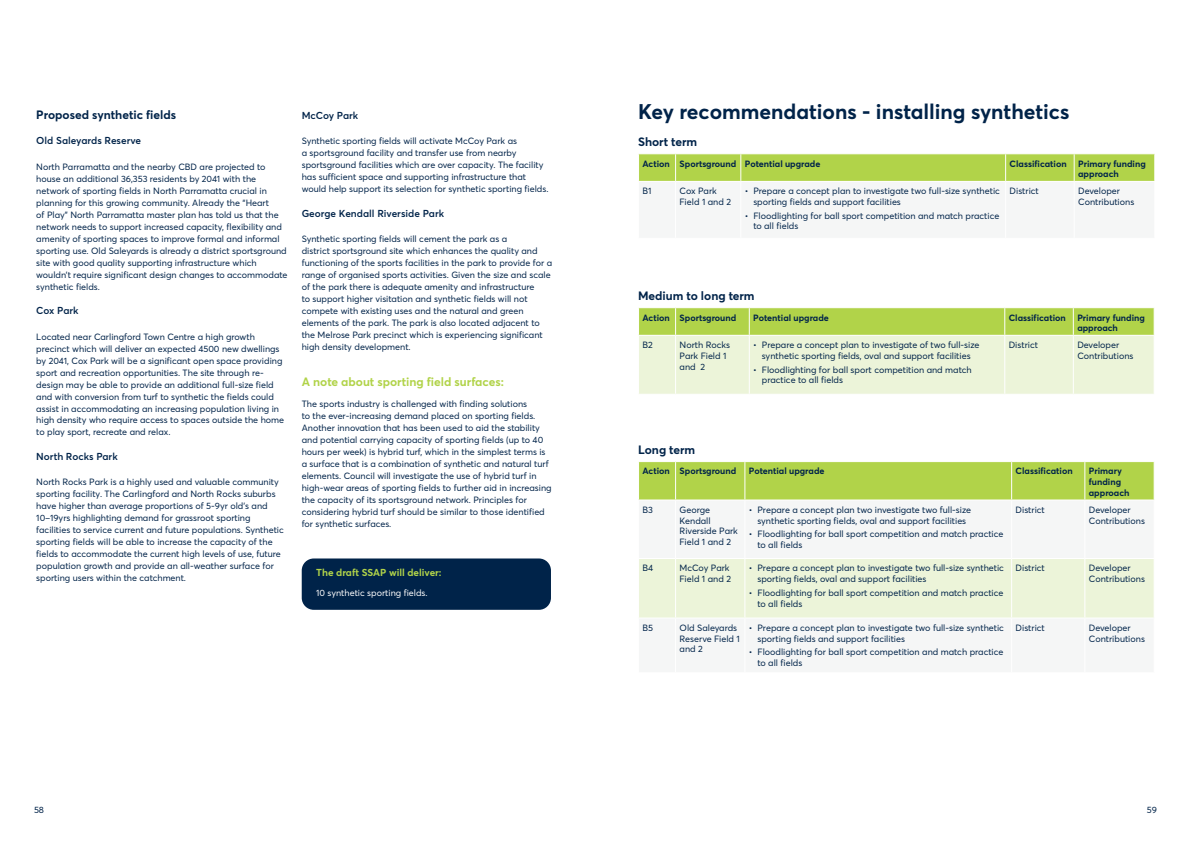
<style>
.page{position:relative;width:1191px;height:842px;background:#fff}
.page>*{position:absolute;margin:0;border:0;box-sizing:border-box;transform-origin:0 0}
.Header_3{font:700 21px "Parramatta";color:#002349}
.Key_heading{font:700 12px "Parramatta";color:#002349}
.Header1{font:700 12px "Parramatta";color:#b1d349}
.Key_heading-2{font:600 10px "Parramatta";color:#002349}
.Key_heading-3{font:700 10px "Parramatta";color:#b1d349}
.Header1-2{font:9px/12px "Parramatta";color:#002349}
.Bullets_L1{font:9px/10.8px "Parramatta";color:#002349}
.t1{font:700 9px/10.8px "Parramatta";color:#002349}
.Bullets_L1-2{font:9px "Parramatta";color:#fff}
</style>
<div class="page">
<svg style="left:638px;top:154px;width:517px;height:27px"></svg>
<svg style="left:638px;top:308px;width:516px;height:86px"></svg>
<hr style="left:638px;top:335px;width:37px;height:1px;background:#fff">
<hr style="left:638px;top:336px;width:1px;height:58px;background:#fff">
<hr style="left:675px;top:335px;width:74px;height:1px;background:#fff">
<hr style="left:675px;top:336px;width:1px;height:58px;background:#fff">
<hr style="left:749px;top:335px;width:255px;height:1px;background:#fff">
<hr style="left:749px;top:336px;width:1px;height:58px;background:#fff">
<hr style="left:1004px;top:335px;width:69px;height:1px;background:#fff">
<hr style="left:1004px;top:336px;width:1px;height:58px;background:#fff">
<hr style="left:1073px;top:335px;width:81px;height:1px;background:#fff">
<hr style="left:1072px;top:336px;width:1px;height:58px;background:#fff">
<hr style="left:1153px;top:336px;width:1px;height:58px;background:#fff">
<div style="left:302px;top:558px;width:249px;height:52px;background:#002349;border-radius:12px"></div>
<div style="left:639px;top:462px;width:514px;height:37px;background:#b1d349"></div>
<div style="left:639px;top:559px;width:514px;height:58px;background:#ecf4d9"></div>
<hr style="left:675px;top:462px;width:1px;height:37px;background:#fff">
<hr style="left:744px;top:462px;width:1px;height:37px;background:#fff">
<hr style="left:1011px;top:462px;width:1px;height:37px;background:#fff">
<hr style="left:1084px;top:462px;width:1px;height:37px;background:#fff">
<hr style="left:675px;top:559px;width:1px;height:58px;background:#fff">
<hr style="left:744px;top:559px;width:1px;height:58px;background:#fff">
<hr style="left:1011px;top:559px;width:1px;height:58px;background:#fff">
<hr style="left:1084px;top:559px;width:1px;height:58px;background:#fff">
<p class="Key_heading" style="left:36px;top:106px;width:141px">Proposed synthetic fields</p>
<p class="Key_heading-2" style="left:36px;top:134px;width:106px">Old Saleyards Reserve</p>
<p class="Header1-2" style="left:36px;top:160px;width:253px">North Parramatta and the nearby CBD are projected to house an additional 36,353 residents by 2041 with the network of sporting fields in North Parramatta crucial in planning for this growing community. Already the “Heart<br>of Play” North Parramatta master plan has told us that the network needs to support increased capacity, flexibility and amenity of sporting spaces to improve formal and informal sporting use. Old Saleyards is already a district sportsground site with good quality supporting infrastructure which wouldn’t require significant design changes to accommodate synthetic fields.</p>
<p class="Key_heading-2" style="left:36px;top:304px;width:44px">Cox Park</p>
<p class="Header1-2" style="left:36px;top:330px;width:249px">Located near Carlingford Town Centre a high growth precinct which will deliver an expected 4500 new dwellings by 2041, Cox Park will be a significant open space providing sport and recreation opportunities. The site through re&shy;design may be able to provide an additional full-size field and with conversion from turf to synthetic the fields could assist in accommodating an increasing population living in high density who require access to spaces outside the home to play sport, recreate and relax.</p>
<p class="Key_heading-2" style="left:36px;top:449px;width:83px">North Rocks Park</p>
<p class="Header1-2" style="left:36px;top:476px;width:249px">North Rocks Park is a highly used and valuable community sporting facility. The Carlingford and North Rocks suburbs have higher than average proportions of 5-9yr old’s and 10–19yrs highlighting demand for grassroot sporting facilities to service current and future populations. Synthetic sporting fields will be able to increase the capacity of the fields to accommodate the current high levels of use, future population growth and provide an all-weather surface for sporting users within the catchment.</p>
<p class="Key_heading-2" style="left:302px;top:108px;width:58px">McCoy Park</p>
<p class="Header1-2" style="left:302px;top:135px;width:248px">Synthetic sporting fields will activate McCoy Park as<br>a sportsground facility and transfer use from nearby sportsground facilities which are over capacity. The facility has sufficient space and supporting infrastructure that would help support its selection for synthetic sporting fields.</p>
<p class="Key_heading-2" style="left:302px;top:206px;width:144px">George Kendall Riverside Park</p>
<p class="Header1-2" style="left:302px;top:233px;width:252px">Synthetic sporting fields will cement the park as a<br>district sportsground site which enhances the quality and functioning of the sports facilities in the park to provide for a range of organised sports activities. Given the size and scale of the park there is adequate amenity and infrastructure<br>to support higher visitation and synthetic fields will not compete with existing uses and the natural and green elements of the park. The park is also located adjacent to the Melrose Park precinct which is experiencing significant high density development.</p>
<p class="Header1" style="left:302px;top:373px;width:204px">A note about sporting field surfaces:</p>
<p class="Bullets_L1" style="left:302px;top:397px;width:251px;line-height:12px">The sports industry is challenged with finding solutions<br>to the ever-increasing demand placed on sporting fields.<br>Another innovation that has been used to aid the stability and potential carrying capacity of sporting fields (up to 40 hours per week) is hybrid turf, which in the simplest terms is a surface that is a combination of synthetic and natural turf elements. Council will investigate the use of hybrid turf in high-wear areas of sporting fields to further aid in increasing the capacity of its sportsground network. Principles for considering hybrid turf should be similar to those identified for synthetic surfaces.</p>
<p class="Key_heading-3" style="left:316px;top:565px;width:127px">The draft SSAP will deliver:</p>
<p class="Bullets_L1-2" style="left:316px;top:587px;width:113px">10 synthetic sporting fields.</p>
<p class="Header_3" style="left:638px;top:96px;width:433px">Key recommendations - installing synthetics</p>
<p class="Key_heading" style="left:638px;top:133px;width:61px">Short term</p>
<p class="t1" style="left:642px;top:158px;width:29px">Action</p>
<p class="t1" style="left:679px;top:158px;width:58px">Sportsground</p>
<p class="t1" style="left:745px;top:158px;width:77px">Potential upgrade</p>
<p class="t1" style="left:1009px;top:158px;width:59px">Classification</p>
<p class="t1" style="left:1078px;top:158px;width:69px">Primary funding approach</p>
<p class="Bullets_L1" style="left:642px;top:185px;width:11px">B1</p>
<p class="Bullets_L1" style="left:679px;top:185px;width:53px">Cox Park<br>Field 1 and 2</p>
<p class="Bullets_L1" style="left:753px;top:185px;width:248px;text-indent:-9px">• Prepare a concept plan to investigate two full-size synthetic sporting fields and support facilities</p>
<p class="Bullets_L1" style="left:753px;top:210px;width:247px;text-indent:-9px">• Floodlighting for ball sport competition and match practice to all fields</p>
<p class="Bullets_L1" style="left:1009px;top:185px;width:31px">District</p>
<p class="Bullets_L1" style="left:1078px;top:185px;width:58px">Developer<br>Contributions</p>
<p class="Key_heading" style="left:638px;top:287px;width:118px">Medium to long term</p>
<p class="t1" style="left:642px;top:311px;width:29px">Action</p>
<p class="t1" style="left:679px;top:311px;width:58px">Sportsground</p>
<p class="t1" style="left:753px;top:311px;width:77px">Potential upgrade</p>
<p class="t1" style="left:1008px;top:311px;width:59px">Classification</p>
<p class="t1" style="left:1077px;top:311px;width:69px">Primary funding approach</p>
<p class="Bullets_L1" style="left:642px;top:339px;width:12px">B2</p>
<p class="Bullets_L1" style="left:679px;top:339px;width:52px">North Rocks<br>Park Field 1 and 2</p>
<p class="Bullets_L1" style="left:753px;top:339px;width:228px;text-align:center">• Prepare a concept plan to investigate of two full-size synthetic sporting fields, oval and support facilities</p>
<p class="Bullets_L1" style="left:762px;top:364px;width:211px;text-indent:-9px">• Floodlighting for ball sport competition and match practice to all fields</p>
<p class="Bullets_L1" style="left:1008px;top:339px;width:31px">District</p>
<p class="Bullets_L1" style="left:1077px;top:339px;width:58px">Developer<br>Contributions</p>
<p class="Key_heading" style="left:638px;top:441px;width:59px">Long term</p>
<p class="t1" style="left:642px;top:465px;width:29px">Action</p>
<p class="t1" style="left:679px;top:465px;width:58px">Sportsground</p>
<p class="t1" style="left:749px;top:465px;width:77px">Potential upgrade</p>
<p class="t1" style="left:1015px;top:465px;width:59px">Classification</p>
<p class="t1" style="left:1088px;top:465px;width:42px">Primary funding approach</p>
<p class="Bullets_L1" style="left:642px;top:504px;width:12px">B3</p>
<p class="Bullets_L1" style="left:679px;top:504px;width:60px">George<br>Kendall<br>Riverside Park<br>Field 1 and 2</p>
<p class="Bullets_L1" style="left:749px;top:504px;width:224px;text-align:center">• Prepare a concept plan two investigate two full-size synthetic sporting fields, oval and support facilities</p>
<p class="Bullets_L1" style="left:1015px;top:504px;width:31px">District</p>
<p class="Bullets_L1" style="left:1088px;top:504px;width:58px">Developer<br>Contributions</p>
<p class="Bullets_L1" style="left:757px;top:528px;width:247px;text-indent:-9px">• Floodlighting for ball sport competition and match practice to all fields</p>
<p class="Bullets_L1" style="left:642px;top:562px;width:12px">B4</p>
<p class="Bullets_L1" style="left:679px;top:562px;width:53px">McCoy Park<br>Field 1 and 2</p>
<p class="Bullets_L1" style="left:757px;top:562px;width:248px;text-indent:-9px">• Prepare a concept plan to investigate two full-size synthetic sporting fields, oval and support facilities</p>
<p class="Bullets_L1" style="left:757px;top:587px;width:247px;text-indent:-9px">• Floodlighting for ball sport competition and match practice to all fields</p>
<p class="Bullets_L1" style="left:642px;top:622px;width:12px">B5</p>
<p class="Bullets_L1" style="left:679px;top:622px;width:62px">Old Saleyards<br>Reserve Field 1 and 2</p>
<p class="Bullets_L1" style="left:757px;top:622px;width:248px;text-indent:-9px">• Prepare a concept plan to investigate two full-size synthetic sporting fields and support facilities</p>
<p class="Bullets_L1" style="left:757px;top:646px;width:247px;text-indent:-9px">• Floodlighting for ball sport competition and match practice to all fields</p>
<p class="Bullets_L1" style="left:1015px;top:562px;width:31px">District</p>
<p class="Bullets_L1" style="left:1088px;top:562px;width:58px">Developer<br>Contributions</p>
<p class="Bullets_L1" style="left:1015px;top:622px;width:31px">District</p>
<p class="Bullets_L1" style="left:1088px;top:622px;width:58px">Developer<br>Contributions</p>
<p class="Bullets_L1" style="left:34px;top:804px;width:12px">58</p>
<p class="Bullets_L1" style="left:1146px;top:804px;width:12px">59</p>
</div>
